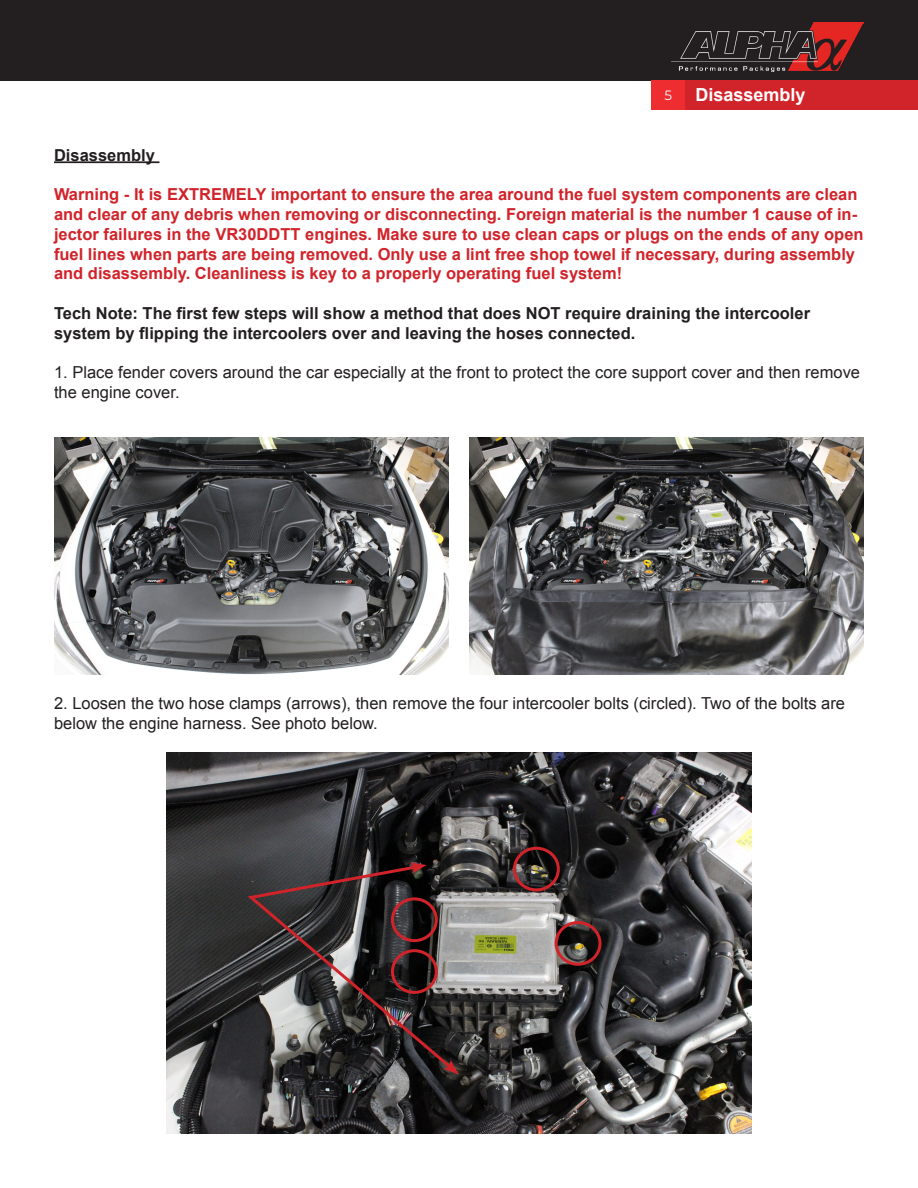
<style>
.page{position:relative;width:918px;height:1188px;background:#fff}
.page>*{position:absolute;margin:0;border:0;box-sizing:border-box;transform-origin:0 0}
.t1{font:700 18px "Arial";color:#fff}
.t2{font:700 16.5px/19.8px "Arial";color:#d1232a}
.t3{font:16.5px/19.8px "Arial";color:#231f20}
.t4{font:700 16.5px "Arial";color:#231f20}
.t5{font:13.5px "Montserrat";color:#fff}
</style>
<div class="page">
<hr style="left:0;top:80px;width:1px;height:30px;background:#d1232a">
<div style="left:0;top:0;width:918px;height:80px;background:#231f20"></div>
<div style="left:652px;top:80px;width:266px;height:30px;background:#d1232a"></div>
<div style="left:651px;top:80px;width:34px;height:30px;background:#ee2d30"></div>
<img style="left:672px;top:23px;width:192px;height:49px">
<img style="left:54px;top:437px;width:394px;height:237px">
<hr style="left:54px;top:161px;width:105px;height:2px;background:#231f20">
<img style="left:470px;top:437px;width:394px;height:237px">
<img style="left:166px;top:753px;width:586px;height:381px">
<div style="left:513px;top:847px;width:47px;height:44px;border:3px solid #d1232a;border-radius:50%"></div>
<div style="left:555px;top:921px;width:47px;height:45px;border:3px solid #d1232a;border-radius:50%"></div>
<svg style="left:244px;top:863px;width:211px;height:209px;background:#443b3c"></svg>
<svg style="left:410px;top:862px;width:17px;height:12px"></svg>
<svg style="left:443px;top:1060px;width:16px;height:15px"></svg>
<p class="t5" style="left:664px;top:86px;width:9px">5</p>
<p class="t1" style="left:695px;top:83px;width:112px">Disassembly</p>
<p class="t4" style="left:54px;top:144px;width:102px">Disassembly</p>
<p class="t2" style="left:54px;top:185px;width:811px">Warning - It is EXTREMELY important to ensure the area around the fuel system components are clean and clear of any debris when removing or disconnecting. Foreign material is the number 1 cause of in&shy;jector failures in the VR30DDTT engines. Make sure to use clean caps or plugs on the ends of any open fuel lines when parts are being removed. Only use a lint free shop towel if necessary, during assembly and disassembly. Cleanliness is key to a properly operating fuel system!</p>
<p class="t4" style="left:54px;top:302px;width:758px">Tech Note: The first few steps will show a method that does NOT require draining the intercooler</p>
<p class="t4" style="left:54px;top:322px;width:583px">system by flipping the intercoolers over and leaving the hoses connected.</p>
<p class="t3" style="left:54px;top:363px;width:808px">1. Place fender covers around the car especially at the front to protect the core support cover and then remove the engine cover.</p>
<p class="t3" style="left:54px;top:693px;width:793px">2. Loosen the two hose clamps (arrows), then remove the four intercooler bolts (circled). Two of the bolts are below the engine harness. See photo below.</p>
</div>
